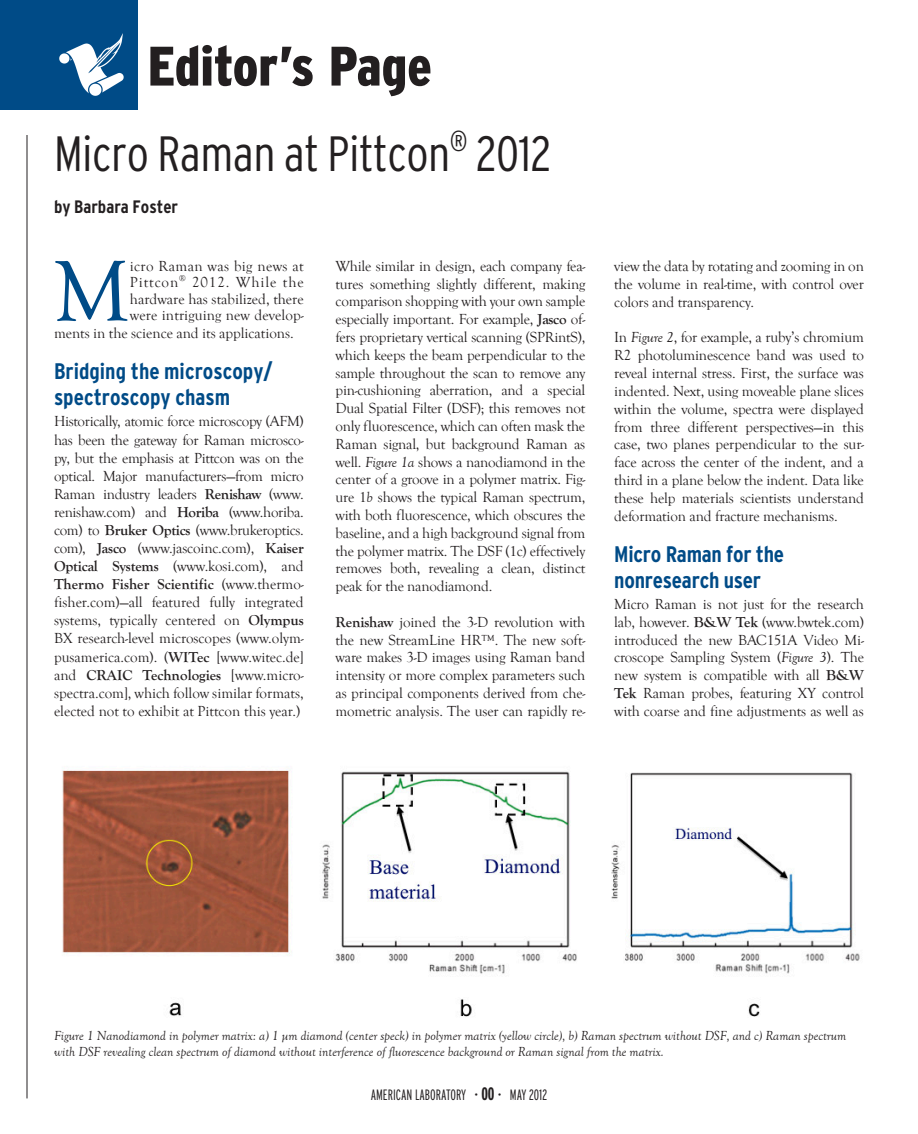
<style>
.page{position:relative;width:918px;height:1134px;background:#fff}
.page>*{position:absolute;margin:0;border:0;box-sizing:border-box;transform-origin:0 0}
.Text_Para_1{font:88.5px "Goudy Old Style T";color:#004b87}
.t1{font:900 condensed 55.5px "Interstate";color:#231f20}
.t2{font:300 condensed 49.5px "Interstate";letter-spacing:-.01em;color:#231f20}
.Bold_Head{font:700 condensed 22.5px/26.4px "Interstate";color:#004b87}
.Byline{font:700 condensed 18px "Interstate";color:#231f20}
.Text_Para_1-2{font:15px/17.9px "Goudy Old Style T";letter-spacing:-.01em;color:#231f20;text-align:justify}
.t3{font:300 extra-condensed 15px "Interstate";color:#231f20}
.Text_Para_1-3{font:15px "Goudy Old Style T";letter-spacing:.025em;color:#231f20}
.Text_Para_1-4{font:15px "Goudy Old Style T";letter-spacing:.06em;color:#231f20}
.Figure_captions{font:italic 13.5px/16.5px "Goudy Old Style T";color:#231f20}
.s1{font-weight:700}
.s2{font-style:italic}
.s3{font-weight:700;font-size:18px}
</style>
<div class="page">
<div style="left:0;top:0;width:138px;height:110px;background:#004b87"></div>
<img style="left:59px;top:33px;width:65px;height:63px">
<hr style="left:27px;top:135px;width:1px;height:963px;background:#231f20">
<img style="left:62px;top:770px;width:798px;height:247px">
<p class="t1" style="left:148px;top:35px;width:286px">Editor’s Page</p>
<p class="t2" style="left:54px;top:126px;width:499px">Micro Raman at Pittcon<sup>®</sup> 2012</p>
<p class="Byline" style="left:54px;top:197px;width:126px">by Barbara Foster</p>
<p class="Text_Para_1" style="left:54px;top:243px;width:77px">M</p>
<p class="Text_Para_1-3" style="left:130px;top:258px;width:175px">icro Raman was big news at</p>
<p class="Text_Para_1-4" style="left:130px;top:274px;width:175px">Pittcon<sup>®</sup> 2012. While the</p>
<p class="Text_Para_1-2" style="left:130px;top:290px;width:175px">hardware has stabilized, there</p>
<p class="Text_Para_1-2" style="left:130px;top:307px;width:175px">were intriguing new develop-</p>
<p class="Text_Para_1-2" style="left:54px;top:324px;width:241px">ments in the science and its applications.</p>
<p class="Bold_Head" style="left:54px;top:358px;width:220px">Bridging the microscopy/ spectroscopy chasm</p>
<p class="Text_Para_1-2" style="left:54px;top:413px;width:251px">Historically, atomic force microscopy (AFM) has been the gateway for Raman microsco&shy;py, but the emphasis at Pittcon was on the optical. Major manufacturers—from micro Raman industry leaders <span class="s1">Renishaw</span> (www. renishaw.com) and <span class="s1">Horiba</span> (www.horiba. com) to <span class="s1">Bruker Optics</span> (www.brukeroptics. com), <span class="s1">Jasco</span> (www.jascoinc.com), <span class="s1">Kaiser Optical Systems</span> (www.kosi.com), and <span class="s1">Thermo Fisher Scientific</span> (www.thermo&shy;fisher.com)—all featured fully integrated systems, typically centered on <span class="s1">Olympus </span>BX research-level microscopes (www.olym&shy;pusamerica.com). (<span class="s1">WITec</span> [www.witec.de] and <span class="s1">CRAIC Technologies</span> [www.micro&shy;spectra.com], which follow similar formats, elected not to exhibit at Pittcon this year.)</p>
<p class="Text_Para_1-2" style="left:336px;top:257px;width:251px">While similar in design, each company fea&shy;tures something slightly different, making comparison shopping with your own sample especially important. For example, <span class="s1">Jasco</span> of&shy;fers proprietary vertical scanning (SPRintS), which keeps the beam perpendicular to the sample throughout the scan to remove any pin-cushioning aberration, and a special Dual Spatial Filter (DSF); this removes not only fluorescence, which can often mask the Raman signal, but background Raman as well. <span class="s2">Figure 1a</span> shows a nanodiamond in the center of a groove in a polymer matrix. Fig&shy;ure 1<span class="s2">b</span> shows the typical Raman spectrum, with both fluorescence, which obscures the baseline, and a high background signal from the polymer matrix. The DSF (1c) effectively removes both, revealing a clean, distinct peak for the nanodiamond.</p>
<p class="Text_Para_1-2" style="left:336px;top:613px;width:251px"><span class="s1">Renishaw</span> joined the 3-D revolution with the new StreamLine HR™. The new soft&shy;ware makes 3-D images using Raman band intensity or more complex parameters such as principal components derived from che&shy;mometric analysis. The user can rapidly re-</p>
<p class="Text_Para_1-2" style="left:614px;top:257px;width:251px">view the data by rotating and zooming in on the volume in real-time, with control over colors and transparency.</p>
<p class="Text_Para_1-2" style="left:614px;top:329px;width:251px">In <span class="s2">Figure 2</span>, for example, a ruby’s chromium R2 photoluminescence band was used to reveal internal stress. First, the surface was indented. Next, using moveable plane slices within the volume, spectra were displayed from three different perspectives—in this case, two planes perpendicular to the sur&shy;face across the center of the indent, and a third in a plane below the indent. Data like these help materials scientists understand deformation and fracture mechanisms.</p>
<p class="Bold_Head" style="left:614px;top:541px;width:171px">Micro Raman for the nonresearch user</p>
<p class="Text_Para_1-2" style="left:614px;top:595px;width:251px">Micro Raman is not just for the research lab, however. <span class="s1">B&amp;W Tek</span> (www.bwtek.com) introduced the new BAC151A Video Mi&shy;croscope Sampling System (<span class="s2">Figure 3</span>). The new system is compatible with all <span class="s1">B&amp;W Tek</span> Raman probes, featuring XY control with coarse and fine adjustments as well as</p>
<p class="Figure_captions" style="left:54px;top:1027px;width:794px">Figure 1 Nanodiamond in polymer matrix: a) 1 μm diamond (center speck) in polymer matrix (yellow circle), b) Raman spectrum without DSF, and c) Raman spectrum with DSF revealing clean spectrum of diamond without interference of fluorescence background or Raman signal from the matrix.</p>
<p class="t3" style="left:371px;top:1087px;width:178px">AMERICAN LABORATORY • <span class="s3">00</span> • MAY 2012</p>
</div>
